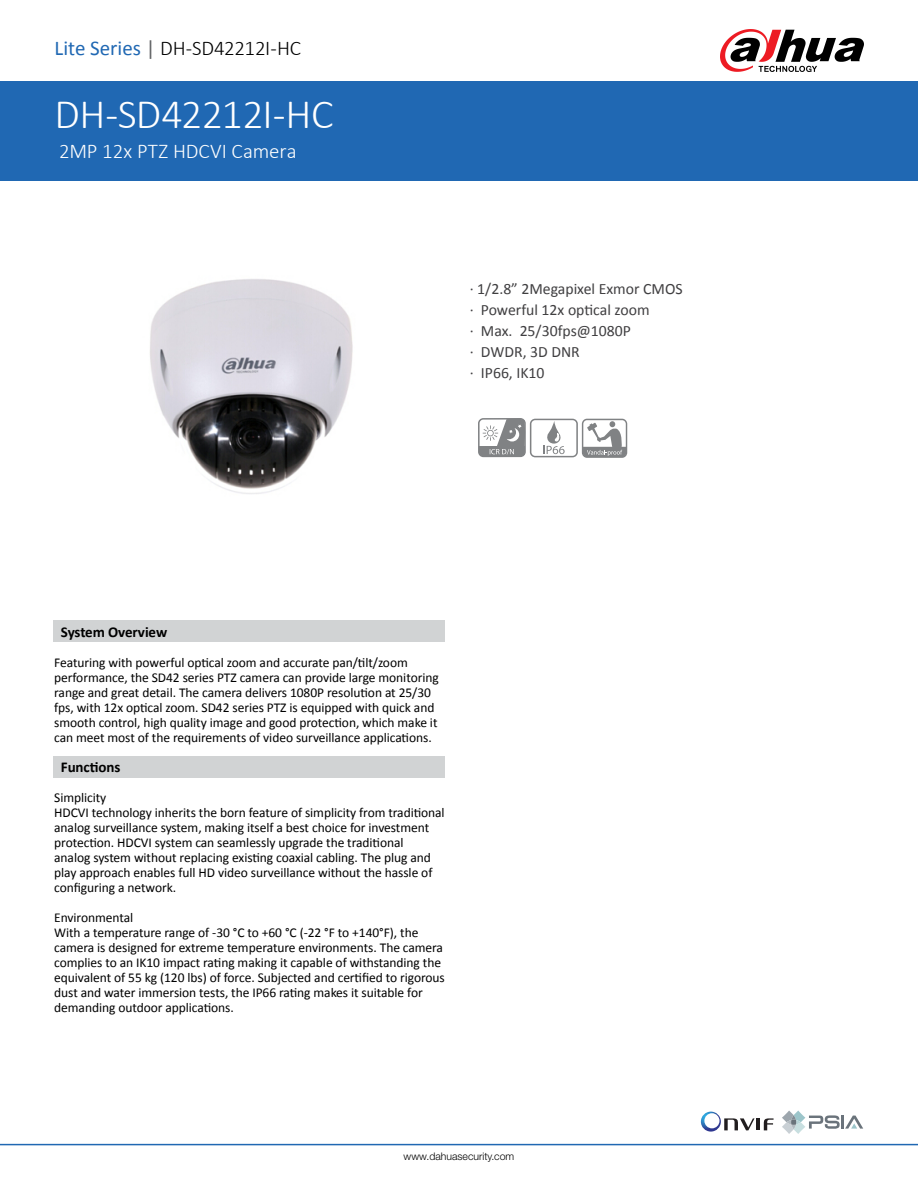
<style>
.page{position:relative;width:918px;height:1188px;background:#fff}
.page>*{position:absolute;margin:0;border:0;box-sizing:border-box;transform-origin:0 0}
.t1{font:300 42px "Calibri";letter-spacing:-.015em;color:#fff}
.t2{font:300 21px "Calibri";letter-spacing:-.01em;color:#000}
.t3{font:300 21px "Calibri";letter-spacing:-.005em;color:#fff}
.t4{font:15.75px/21px "Calibri";color:#403f41}
.t5{font:700 15px "Calibri";letter-spacing:-.005em;color:#000}
.t6{font:13.5px/15px "Calibri";letter-spacing:-.005em;color:#000}
.t7{font:300 10.5px "Helvetica Neue LT Std";color:#000}
.s1{font-weight:400;color:#2068b3}
.s2{font-weight:400;color:#626466}
</style>
<div class="page">
<div style="left:0;top:81px;width:918px;height:100px;background:#2068b3"></div>
<div style="left:53px;top:621px;width:392px;height:21px;background:#d1d3d4"></div>
<div style="left:53px;top:756px;width:392px;height:22px;background:#d1d3d4"></div>
<hr style="left:0;top:1144px;width:918px;height:1px;background:#2068b3">
<svg style="left:720px;top:29px;width:144px;height:43px"></svg>
<svg style="left:782px;top:1111px;width:81px;height:23px"></svg>
<hr style="left:756px;top:1118px;width:4px;height:12px;background:#211d1e">
<svg style="left:764px;top:1118px;width:10px;height:12px"></svg>
<svg style="left:701px;top:1112px;width:54px;height:20px"></svg>
<img style="left:150px;top:279px;width:203px;height:215px">
<svg style="left:478px;top:418px;width:149px;height:40px"></svg>
<h2 class="t2" style="left:55px;top:35px;width:248px"><span class="s1">Lite Series</span> <span class="s2">|</span> DH-SD42212I-HC</h2>
<h1 class="t1" style="left:55px;top:88px;width:281px">DH-SD42212I-HC</h1>
<h2 class="t3" style="left:59px;top:138px;width:239px">2MP 12x PTZ HDCVI Camera</h2>
<p class="t4" style="left:470px;top:278px;width:214px">· 1/2.8” 2Megapixel Exmor CMOS · Powerful 12x optical zoom<br>· Max. 25/30fps@1080P<br>· DWDR, 3D DNR<br>· IP66, IK10</p>
<p class="t5" style="left:61px;top:622px;width:108px">System Overview</p>
<p class="t6" style="left:54px;top:655px;width:386px">Featuring with powerful optical zoom and accurate pan/tilt/zoom performance, the SD42 series PTZ camera can provide large monitoring range and great detail. The camera delivers 1080P resolution at 25/30 fps, with 12x optical zoom. SD42 series PTZ is equipped with quick and smooth control, high quality image and good protection, which make it can meet most of the requirements of video surveillance applications.</p>
<p class="t5" style="left:61px;top:757px;width:61px">Functions</p>
<p class="t6" style="left:54px;top:790px;width:392px">Simplicity<br>HDCVI technology inherits the born feature of simplicity from traditional analog surveillance system, making itself a best choice for investment protection. HDCVI system can seamlessly upgrade the traditional<br>analog system without replacing existing coaxial cabling. The plug and play approach enables full HD video surveillance without the hassle of configuring a network.</p>
<p class="t6" style="left:54px;top:910px;width:392px">Environmental<br>With a temperature range of -30 °C to +60 °C (-22 °F to +140°F), the camera is designed for extreme temperature environments. The camera complies to an IK10 impact rating making it capable of withstanding the equivalent of 55 kg (120 lbs) of force. Subjected and certified to rigorous dust and water immersion tests, the IP66 rating makes it suitable for demanding outdoor applications.</p>
<p class="t7" style="left:404px;top:1150px;width:112px">www.dahuasecurity.com</p>
</div>
